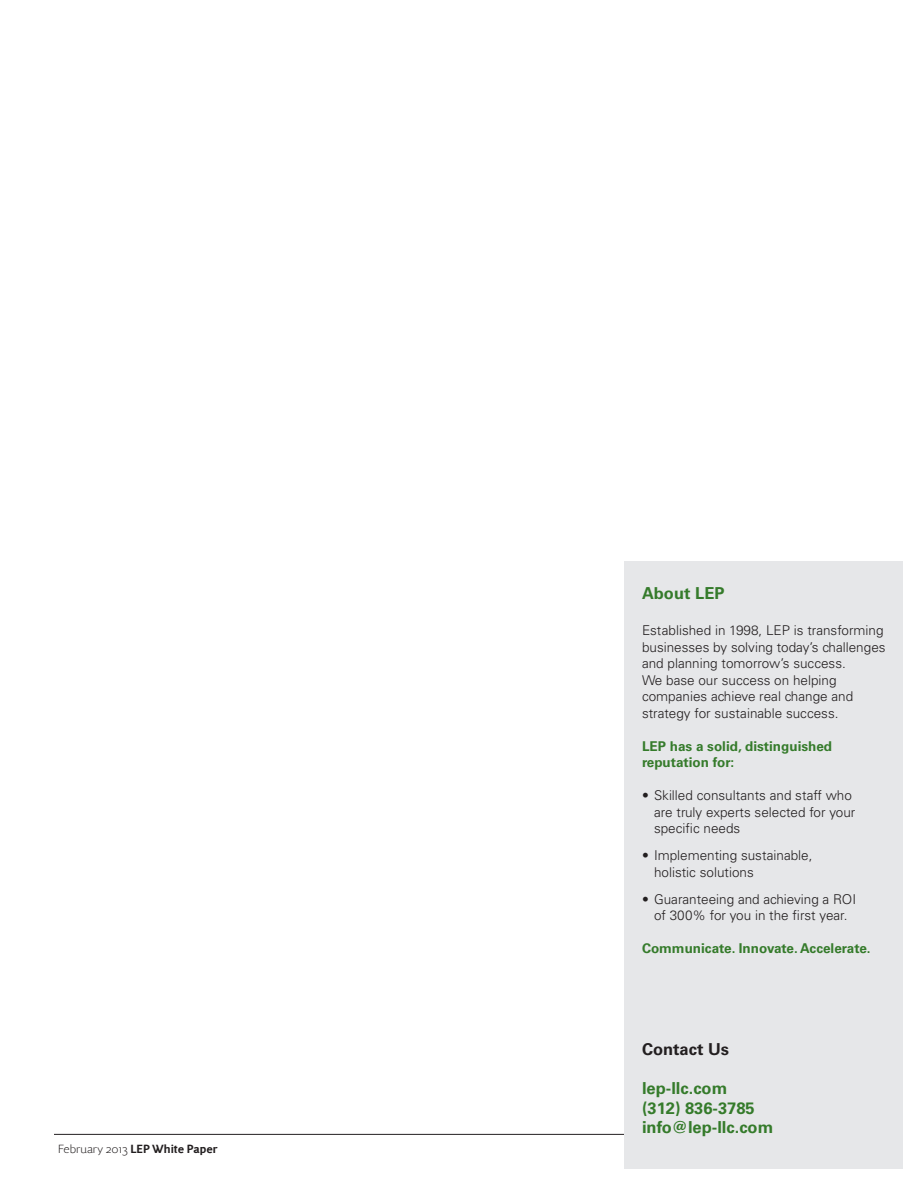
<style>
.page{position:relative;width:918px;height:1188px;background:#fff}
.page>*{position:absolute;margin:0;border:0;box-sizing:border-box;transform-origin:0 0}
.t1{font:700 16.5px/19.5px "Univers LT Std";color:#357b2b}
.t2{font:700 16.5px "Univers LT Std";color:#231f20}
.t3{font:300 13.5px/16.5px "Univers LT Std";color:#231f20}
.t4{font:700 13.5px/16.5px "Univers LT Std";color:#357b2b}
.t5{font:700 12px "Rosemary Samuels Os F Semi";color:#231f20}
.s1{font-family:"Rosemary Samuels Os F Light";font-weight:400}
</style>
<div class="page">
<hr style="left:54px;top:1134px;width:810px;height:1px;background:#231f20">
<div style="left:624px;top:561px;width:279px;height:608px;background:#e6e7e9"></div>
<p class="t5" style="left:58px;top:1141px;width:161px"><span class="s1">February 2013</span> LEP White Paper</p>
<p class="t1" style="left:642px;top:584px;width:84px">About LEP</p>
<p class="t3" style="left:642px;top:622px;width:245px">Established in 1998, LEP is transforming businesses by solving today’s challenges and planning tomorrow’s success.<br>We base our success on helping companies achieve real change and strategy for sustainable success.</p>
<p class="t4" style="left:642px;top:738px;width:192px">LEP has a solid, distinguished reputation for:</p>
<p class="t3" style="left:654px;top:787px;width:203px;text-indent:-12px">• Skilled consultants and staff who are truly experts selected for your specific needs</p>
<p class="t3" style="left:654px;top:847px;width:160px;text-indent:-12px">• Implementing sustainable, holistic solutions</p>
<p class="t3" style="left:642px;top:891px;width:216px;text-align:center">• Guaranteeing and achieving a ROI of 300% for you in the first year.</p>
<p class="t4" style="left:642px;top:940px;width:230px">Communicate. Innovate. Accelerate.</p>
<p class="t2" style="left:642px;top:1040px;width:89px">Contact Us</p>
<p class="t1" style="left:642px;top:1079px;width:133px">lep-llc.com<br>(312) 836-3785 info@lep-llc.com</p>
</div>
